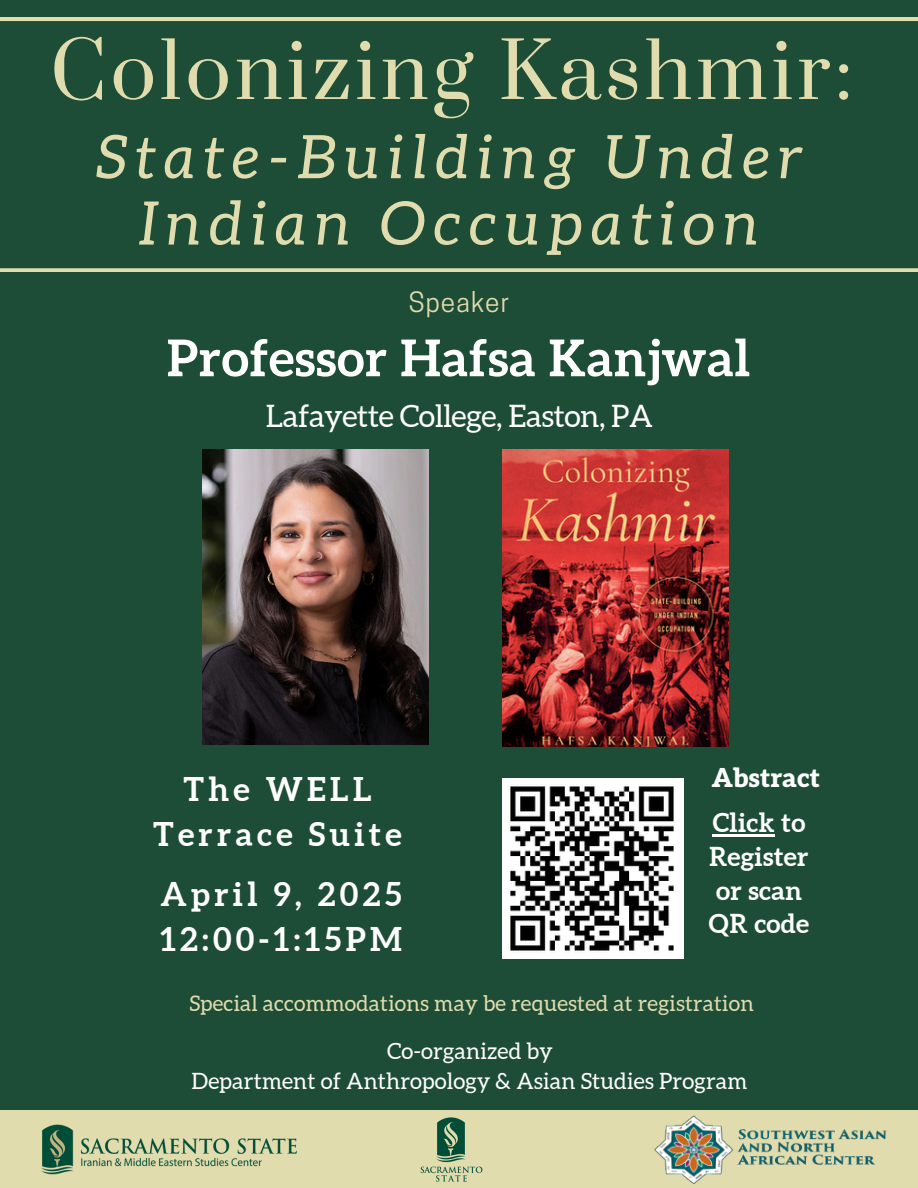
<style>
.page{position:relative;width:918px;height:1188px;background:#1d4d36}
.page>*{position:absolute;margin:0;border:0;box-sizing:border-box;transform-origin:0 0}
.t1{font:75.75px "Prata";letter-spacing:.05em;color:#e1dcae}
.t2{font:italic 60.15px/66.3px "Aleo";letter-spacing:.15em;color:#e1dcae;text-align:center}
.t3{font:700 50.7px "Aleo";letter-spacing:.015em;color:#fff}
.t4{font:700 32.7px/45.2px "Aleo";letter-spacing:.135em;color:#fff}
.t5{font:30.9px "Aleo";letter-spacing:-.015em;color:#fff}
.t6{font:26.25px "Cooper Hewitt";letter-spacing:.045em;color:#e1dcae}
.t7{font:700 26.1px/33.8px "Aleo";letter-spacing:.01em;color:#fff}
.t8{font:900 26.1px "Aleo";color:#fff}
.t9{font:22.5px "Aleo";letter-spacing:.005em;color:#fff}
.t10{font:21.6px "Aleo";letter-spacing:.01em;color:#e1dcae}
</style>
<div class="page">
<img style="left:202px;top:450px;width:226px;height:294px">
<svg style="left:0;top:18px;width:918px;height:254px"></svg>
<div style="left:0;top:1111px;width:918px;height:77px;background:#e1dcae"></div>
<img style="left:41px;top:1124px;width:256px;height:51px">
<img style="left:420px;top:1117px;width:63px;height:65px">
<img style="left:503px;top:450px;width:226px;height:297px">
<img style="left:503px;top:778px;width:181px;height:180px">
<img style="left:654px;top:1115px;width:233px;height:69px">
<hr style="left:713px;top:834px;width:62px;height:3px;background:#fff">
<p class="t1" style="left:50px;top:24px;width:804px">Colonizing Kashmir:</p>
<p class="t2" style="left:96px;top:124px;width:707px">State-Building Under<br>Indian Occupation</p>
<h4 class="t6" style="left:409px;top:292px;width:102px">Speaker</h4>
<h1 class="t3" style="left:167px;top:329px;width:585px">Professor Hafsa Kanjwal</h1>
<h1 class="t5" style="left:266px;top:399px;width:389px">Lafayette College, Easton, PA</h1>
<h5 class="t4" style="left:153px;top:767px;width:250px;text-align:center">The WELL<br>Terrace Suite</h5>
<p class="t4" style="left:160px;top:871px;width:244px">April 9, 2025<br>12:00-1:15PM</p>
<p class="t8" style="left:712px;top:757px;width:110px">Abstract</p>
<h5 class="t7" style="left:709px;top:806px;width:102px">Click to<br>Register or scan<br>QR code</h5>
<p class="t10" style="left:189px;top:991px;width:566px">Special accommodations may be requested at registration</p>
<h3 class="t9" style="left:387px;top:1038px;width:167px">Co-organized by</h3>
<h3 class="t9" style="left:192px;top:1069px;width:557px">Department of Anthropology &amp; Asian Studies Program</h3>
</div>
